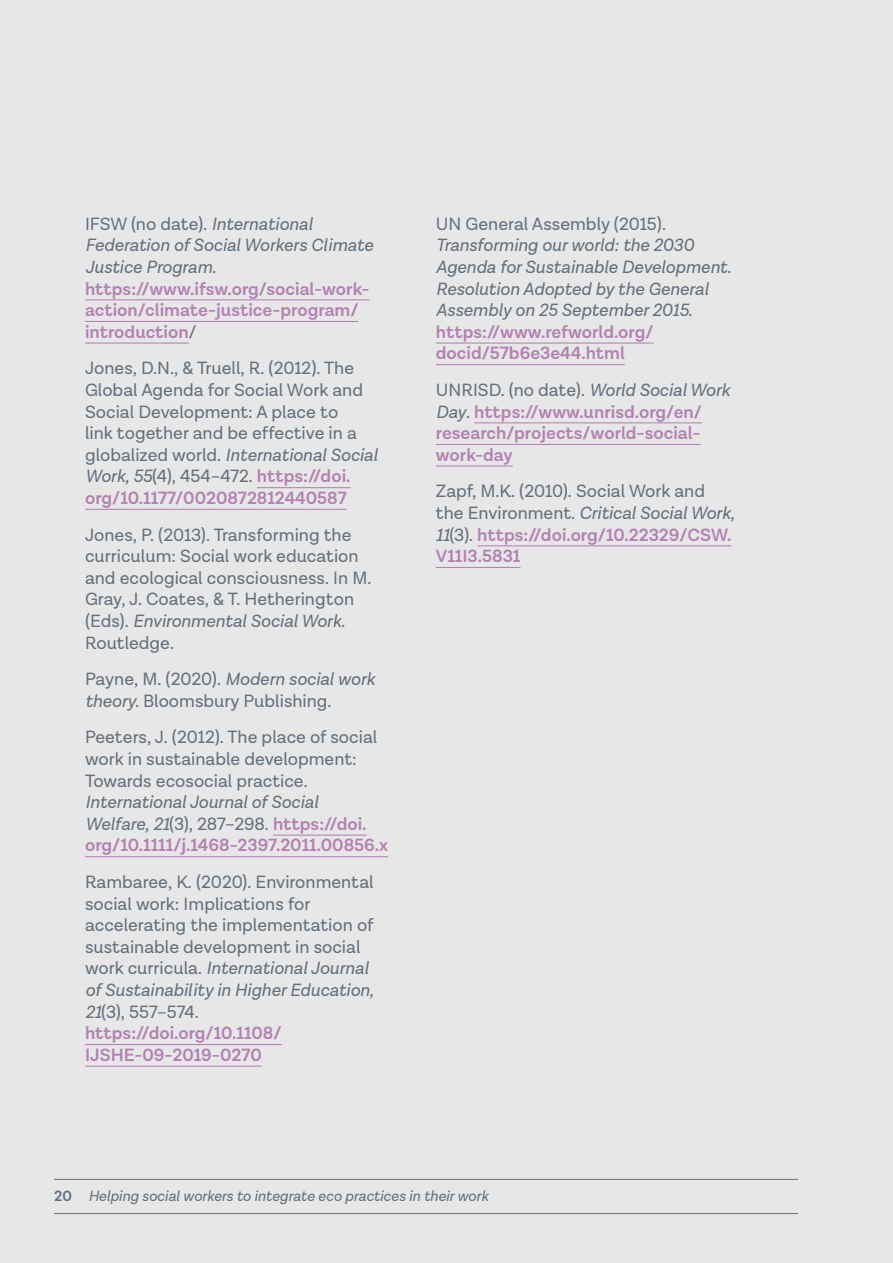
<style>
.page{position:relative;width:893px;height:1263px;background:#e7e7e8}
.page>*{position:absolute;margin:0;border:0;box-sizing:border-box;transform-origin:0 0}
.t1{font:18px/21.6px "Lota Grotesque Alt 1";color:#64707b}
.t2{font:600 18px/21.6px "Lota Grotesque Alt 1";color:#b381b2}
.t3{font:italic 18px/21.6px "Lota Grotesque Alt 1";color:#64707b}
.t4{font:italic 15px "Lota Grotesque Alt 1";color:#64707b}
.s1{font-style:normal}
.s2{font-weight:400;color:#64707b}
.s3{font-style:italic}
.s4{font-weight:600;color:#b381b2}
.s5{font-weight:400;font-style:italic;color:#64707b}
.s6{font-weight:600;font-style:normal}
</style>
<div class="page">
<hr style="left:54px;top:1179px;width:744px;height:1px;background:#64707b">
<hr style="left:54px;top:1213px;width:744px;height:1px;background:#64707b">
<hr style="left:85px;top:299px;width:285px;height:1px;background:#b381b2">
<hr style="left:85px;top:321px;width:274px;height:1px;background:#b381b2">
<hr style="left:85px;top:342px;width:104px;height:2px;background:#b381b2">
<hr style="left:257px;top:487px;width:93px;height:1px;background:#b381b2">
<hr style="left:85px;top:509px;width:262px;height:1px;background:#b381b2">
<hr style="left:273px;top:834px;width:94px;height:2px;background:#b381b2">
<hr style="left:85px;top:856px;width:303px;height:1px;background:#b381b2">
<hr style="left:85px;top:1044px;width:197px;height:1px;background:#b381b2">
<hr style="left:85px;top:1065px;width:177px;height:2px;background:#b381b2">
<hr style="left:436px;top:342px;width:218px;height:2px;background:#b381b2">
<hr style="left:436px;top:364px;width:189px;height:1px;background:#b381b2">
<hr style="left:474px;top:422px;width:228px;height:1px;background:#b381b2">
<hr style="left:436px;top:444px;width:264px;height:1px;background:#b381b2">
<hr style="left:436px;top:465px;width:77px;height:2px;background:#b381b2">
<hr style="left:477px;top:545px;width:254px;height:1px;background:#b381b2">
<hr style="left:436px;top:567px;width:84px;height:1px;background:#b381b2">
<p class="t3" style="left:85px;top:213px;width:290px"><span class="s1">IFSW (no date).</span> International<br>Federation of Social Workers Climate<br>Justice Program.</p>
<p class="t2" style="left:85px;top:278px;width:286px">https://www.ifsw.org/social-work&shy;action/climate-justice-program/ introduction<span class="s2">/</span></p>
<p class="t1" style="left:85px;top:358px;width:294px">Jones, D.N., &amp; Truell, R. (2012). The Global Agenda for Social Work and Social Development: A place to<br>link together and be effective in a globalized world. <span class="s3">International Social Work, 55</span>(4), 454–472. <span class="s4">https://doi. org/10.1177/0020872812440587</span></p>
<p class="t1" style="left:85px;top:524px;width:288px">Jones, P. (2013). Transforming the curriculum: Social work education and ecological consciousness. In M.<br>Gray, J. Coates, &amp; T. Hetherington (Eds). <span class="s3">Environmental Social Work.<br></span>Routledge.</p>
<p class="t1" style="left:85px;top:669px;width:291px">Payne, M. (2020). <span class="s3">Modern social work theory.</span> Bloomsbury Publishing.</p>
<p class="t1" style="left:85px;top:727px;width:294px">Peeters, J. (2012). The place of social work in sustainable development:<br>Towards ecosocial practice.</p>
<p class="t2" style="left:85px;top:792px;width:305px"><span class="s5">International Journal of Social<br>Welfare, 21</span><span class="s2">(3), 287–298.</span> https://doi. org/10.1111/j.1468-2397.2011.00856.x</p>
<p class="t1" style="left:85px;top:871px;width:290px">Rambaree, K. (2020). Environmental social work: Implications for accelerating the implementation of sustainable development in social work curricula. <span class="s3">International Journal of Sustainability in Higher Education,<br>21</span>(3), 557–574. <span class="s4">https://doi.org/10.1108/<br>IJSHE-09-2019-0270</span></p>
<p class="t1" style="left:436px;top:213px;width:232px">UN General Assembly (2015).</p>
<p class="t3" style="left:436px;top:235px;width:297px">Transforming our world: the 2030<br>Agenda for Sustainable Development.<br>Resolution Adopted by the General Assembly on 25 September 2015.</p>
<p class="t2" style="left:436px;top:321px;width:219px">https://www.refworld.org/ docid/57b6e3e44.html</p>
<p class="t2" style="left:436px;top:380px;width:296px"><span class="s2">UNRISD. (no date).</span> <span class="s5">World Social Work<br>Day</span><span class="s2">.</span> https://www.unrisd.org/en/ research/projects/world-social&shy;work-day</p>
<p class="t1" style="left:436px;top:481px;width:300px">Zapf, M.K. (2010). Social Work and the Environment. <span class="s3">Critical Social Work,<br>11</span>(3). <span class="s4">https://doi.org/10.22329/CSW.<br>V11I3.5831</span></p>
<p class="t4" style="left:54px;top:1187px;width:436px"><span class="s6">20</span> Helping social workers to integrate eco practices in their work</p>
</div>
